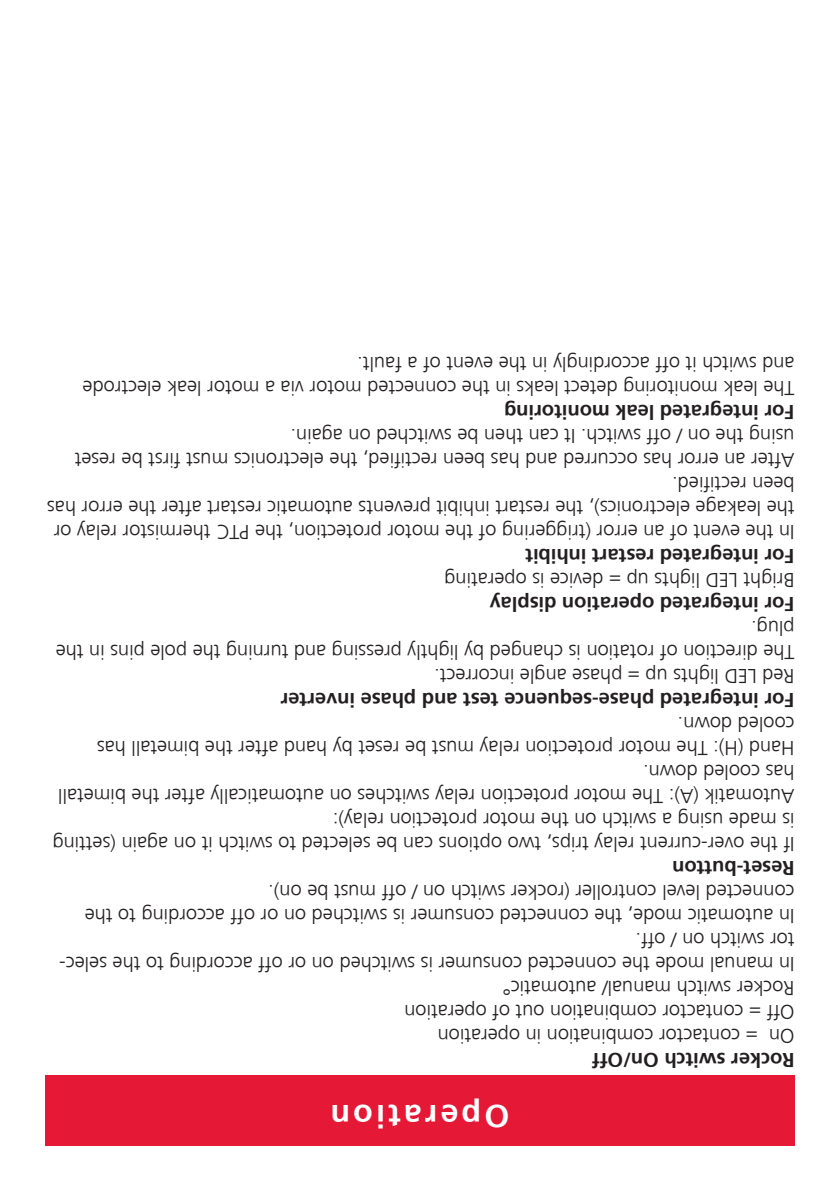
<style>
.page{position:relative;width:840px;height:1191px;background:#fff}
.page>*{position:absolute;margin:0;border:0;box-sizing:border-box;transform-origin:0 0}
.Kapitel{font:700 32px "Frutiger";letter-spacing:.1em;color:#fff}
.Textkörper{font:300 20px/24px "Frutiger";color:#231f20}
.Textkörper-2{font:700 20px "Frutiger";color:#231f20}
</style>
<div class="page">
<div style="left:45px;top:1075px;width:749px;height:70px;background:#e51836"></div>
<p class="Textkörper" style="left:794px;top:399px;width:713px;rotate:-180deg">The leak monitoring detect leaks in the connected motor via a motor leak electrode and switch it off accordingly in the event of a fault.</p>
<p class="Textkörper-2" style="left:794px;top:423px;width:292px;rotate:-180deg">For integrated leak monitoring</p>
<p class="Textkörper" style="left:794px;top:471px;width:720px;rotate:-180deg">After an error has occurred and has been rectified, the electronics must first be reset using the on / off switch. It can then be switched on again.</p>
<p class="Textkörper" style="left:794px;top:543px;width:748px;rotate:-180deg">In the event of an error (triggering of the motor protection, the PTC thermistor relay or the leakage electronics), the restart inhibit prevents automatic restart after the error has been rectified.</p>
<p class="Textkörper-2" style="left:794px;top:567px;width:270px;rotate:-180deg">For integrated restart inhibit</p>
<p class="Textkörper" style="left:794px;top:591px;width:351px;rotate:-180deg">Bright LED lights up = device is operating</p>
<p class="Textkörper-2" style="left:794px;top:615px;width:306px;rotate:-180deg">For integrated operation display</p>
<p class="Textkörper" style="left:794px;top:663px;width:739px;rotate:-180deg">The direction of rotation is changed by lightly pressing and turning the pole pins in the plug.</p>
<p class="Textkörper" style="left:794px;top:687px;width:361px;rotate:-180deg">Red LED lights up = phase angle incorrect.</p>
<p class="Textkörper-2" style="left:794px;top:711px;width:515px;rotate:-180deg">For integrated phase-sequence test and phase inverter</p>
<p class="Textkörper" style="left:794px;top:759px;width:698px;rotate:-180deg">Hand (H): The motor protection relay must be reset by hand after the bimetall has cooled down.</p>
<p class="Textkörper" style="left:794px;top:807px;width:737px;rotate:-180deg">Automatik (A): The motor protection relay switches on automatically after the bimetall has cooled down.</p>
<p class="Textkörper" style="left:794px;top:855px;width:743px;rotate:-180deg">If the over-current relay trips, two options can be selected to switch it on again (setting is made using a switch on the motor protection relay):</p>
<p class="Textkörper-2" style="left:794px;top:879px;width:124px;rotate:-180deg">Reset-button</p>
<p class="Textkörper" style="left:794px;top:927px;width:710px;rotate:-180deg">In automatic mode, the connected consumer is switched on or off according to the connected level controller (rocker switch on / off must be on).</p>
<p class="Textkörper" style="left:794px;top:975px;width:736px;rotate:-180deg">In manual mode the connected consumer is switched on or off according to the selec&shy;tor switch on / off.</p>
<p class="Textkörper" style="left:794px;top:999px;width:293px;rotate:-180deg">Rocker switch manual/ automatic°</p>
<p class="Textkörper" style="left:794px;top:1023px;width:391px;rotate:-180deg">Off = contactor combination out of operation</p>
<p class="Textkörper" style="left:794px;top:1047px;width:358px;rotate:-180deg">On = contactor combination in operation</p>
<p class="Kapitel" style="left:509px;top:1134px;width:180px;rotate:-180deg">Operation</p>
<p class="Textkörper-2" style="left:794px;top:1071px;width:204px;rotate:-180deg">Rocker switch On/Off</p>
</div>
